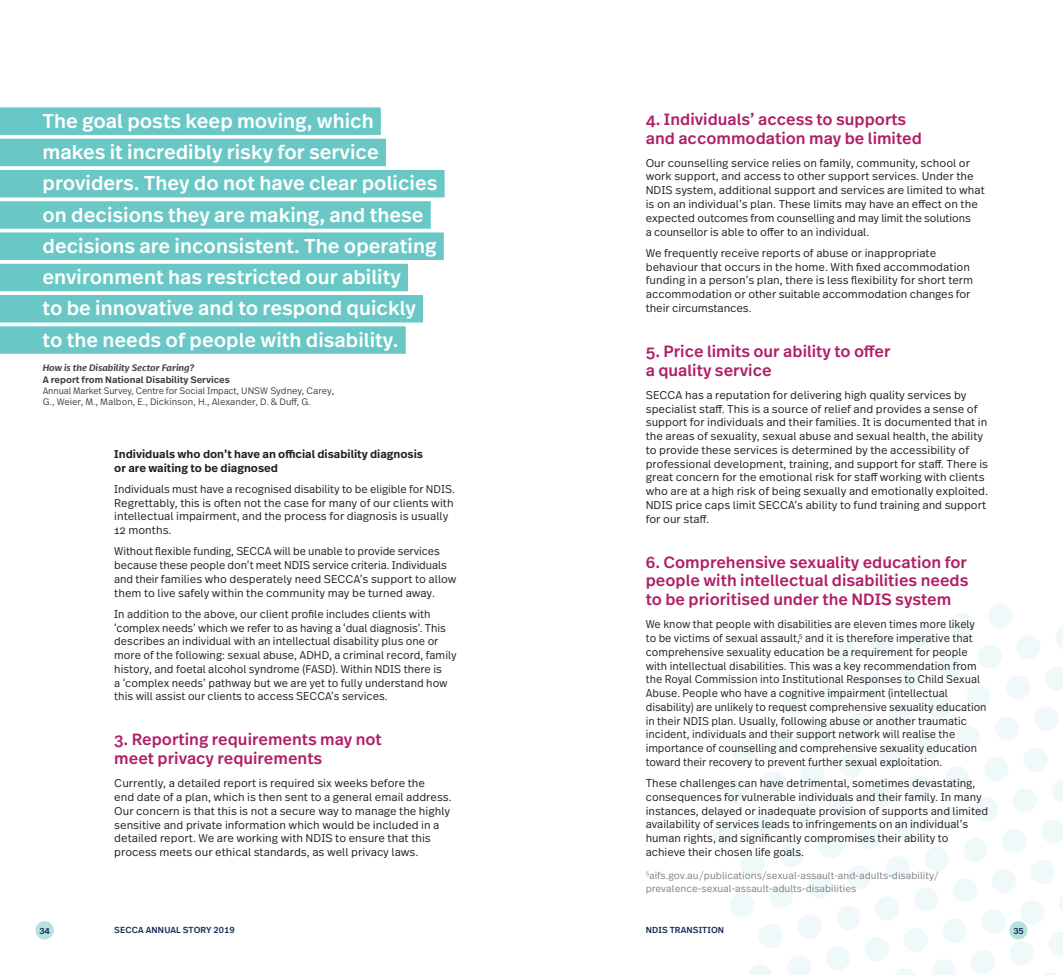
<style>
.page{position:relative;width:1063px;height:975px;background:#fff}
.page>*{position:absolute;margin:0;border:0;box-sizing:border-box;transform-origin:0 0}
.t1{font:500 20px/31.2px "Real Text Pro";color:#fff}
.t2{font:500 16.25px/18.8px "Real Text Pro";color:#b11f67}
.t3{font:300 11.25px/13.8px "Real Text Pro";color:#231f20}
.t4{font:300 11.25px/13.8px "Real Text Pro";color:#231f20;scale:.96 1}
.t5{font:600 11.25px/13.8px "Real Text Pro";color:#231f20}
.t6{font:300 10px/13.8px "Real Text Pro";color:#808285}
.t7{font:300 9.38px/11.2px "Real Text Pro";letter-spacing:-.01em;color:#414142;scale:.96 1}
.t8{font:600 9.38px "Real Text Pro";color:#414142}
.t9{font:italic 600 9.38px "Real Text Pro";color:#414142}
.t10{font:500 8.75px "Real Text Pro";letter-spacing:.01em;color:#102d54}
</style>
<div class="page">
<svg style="left:712px;top:604px;width:351px;height:370px"></svg>
<div style="left:0;top:107px;width:381px;height:28px;background:#69c8c6"></div>
<div style="left:0;top:139px;width:386px;height:27px;background:#69c8c6"></div>
<div style="left:0;top:170px;width:445px;height:27px;background:#69c8c6"></div>
<div style="left:0;top:201px;width:431px;height:28px;background:#69c8c6"></div>
<div style="left:0;top:232px;width:444px;height:28px;background:#69c8c6"></div>
<div style="left:0;top:264px;width:408px;height:27px;background:#69c8c6"></div>
<div style="left:0;top:295px;width:423px;height:27px;background:#69c8c6"></div>
<div style="left:0;top:326px;width:406px;height:28px;background:#69c8c6"></div>
<div style="left:35px;top:921px;width:19px;height:18px;background:#b5e1df;border-radius:50%"></div>
<div style="left:1009px;top:921px;width:19px;height:18px;background:#b5e1df;border-radius:50%"></div>
<p class="t1" style="left:43px;top:105px;width:396px">The goal posts keep moving, which makes it incredibly risky for service providers. They do not have clear policies on decisions they are making, and these decisions are inconsistent. The operating environment has restricted our ability<br>to be innovative and to respond quickly to the needs of people with disability.</p>
<p class="t9" style="left:43px;top:361px;width:153px">How is the Disability Sector Faring?</p>
<p class="t8" style="left:43px;top:372px;width:189px">A report from National Disability Services</p>
<p class="t7" style="left:43px;top:385px;width:305px">Annual Market Survey, Centre for Social Impact, UNSW Sydney, Carey,<br>G., Weier, M., Malbon, E., Dickinson, H., Alexander, D. &amp; Duff, G.</p>
<p class="t5" style="left:114px;top:446px;width:310px">Individuals who don’t have an official disability diagnosis or are waiting to be diagnosed</p>
<p class="t3" style="left:114px;top:481px;width:342px">Individuals must have a recognised disability to be eligible for NDIS.<br>Regrettably, this is often not the case for many of our clients with intellectual impairment, and the process for diagnosis is usually 12 months.</p>
<p class="t3" style="left:114px;top:544px;width:344px">Without flexible funding, SECCA will be unable to provide services because these people don’t meet NDIS service criteria. Individuals and their families who desperately need SECCA’s support to allow them to live safely within the community may be turned away.</p>
<p class="t3" style="left:114px;top:606px;width:344px">In addition to the above, our client profile includes clients with ‘complex needs’ which we refer to as having a ‘dual diagnosis’. This describes an individual with an intellectual disability plus one or more of the following: sexual abuse, ADHD, a criminal record, family history, and foetal alcohol syndrome (FASD). Within NDIS there is<br>a ‘complex needs’ pathway but we are yet to fully understand how this will assist our clients to access SECCA’s services.</p>
<h2 class="t2" style="left:114px;top:730px;width:269px">3. Reporting requirements may not meet privacy requirements</h2>
<p class="t3" style="left:114px;top:776px;width:339px">Currently, a detailed report is required six weeks before the<br>end date of a plan, which is then sent to a general email address.<br>Our concern is that this is not a secure way to manage the highly sensitive and private information which would be included in a detailed report. We are working with NDIS to ensure that this process meets our ethical standards, as well privacy laws.</p>
<h2 class="t2" style="left:646px;top:109px;width:278px">4. Individuals’ access to supports and accommodation may be limited</h2>
<p class="t3" style="left:646px;top:155px;width:341px">Our counselling service relies on family, community, school or work support, and access to other support services. Under the NDIS system, additional support and services are limited to what is on an individual’s plan. These limits may have an effect on the expected outcomes from counselling and may limit the solutions<br>a counsellor is able to offer to an individual.</p>
<p class="t3" style="left:646px;top:245px;width:329px">We frequently receive reports of abuse or inappropriate behaviour that occurs in the home. With fixed accommodation funding in a person’s plan, there is less flexibility for short term accommodation or other suitable accommodation changes for their circumstances.</p>
<h2 class="t2" style="left:646px;top:341px;width:246px">5. Price limits our ability to offer a quality service</h2>
<p class="t3" style="left:646px;top:387px;width:344px">SECCA has a reputation for delivering high quality services by specialist staff. This is a source of relief and provides a sense of support for individuals and their families. It is documented that in the areas of sexuality, sexual abuse and sexual health, the ability to provide these services is determined by the accessibility of professional development, training, and support for staff. There is great concern for the emotional risk for staff working with clients who are at a high risk of being sexually and emotionally exploited.<br>NDIS price caps limit SECCA’s ability to fund training and support for our staff.</p>
<h2 class="t2" style="left:646px;top:552px;width:324px;text-align:justify">6. Comprehensive sexuality education for people with intellectual disabilities needs to be prioritised under the NDIS system</h2>
<p class="t4" style="left:646px;top:617px;width:357px">We know that people with disabilities are eleven times more likely to be victims of sexual assault,<sup>5</sup> and it is therefore imperative that comprehensive sexuality education be a requirement for people with intellectual disabilities. This was a key recommendation from the Royal Commission into Institutional Responses to Child Sexual Abuse. People who have a cognitive impairment (intellectual disability) are unlikely to request comprehensive sexuality education in their NDIS plan. Usually, following abuse or another traumatic incident, individuals and their support network will realise the importance of counselling and comprehensive sexuality education toward their recovery to prevent further sexual exploitation.</p>
<p class="t3" style="left:646px;top:775px;width:344px">These challenges can have detrimental, sometimes devastating, consequences for vulnerable individuals and their family. In many instances, delayed or inadequate provision of supports and limited availability of services leads to infringements on an individual’s human rights, and significantly compromises their ability to achieve their chosen life goals.</p>
<p class="t6" style="left:646px;top:867px;width:295px"><sup>5</sup>aifs.gov.au/publications/sexual-assault-and-adults-disability/ prevalence-sexual-assault-adults-disabilities</p>
<p class="t10" style="left:39px;top:924px;width:12px">34</p>
<p class="t10" style="left:114px;top:923px;width:122px">SECCA ANNUAL STORY 2019</p>
<p class="t10" style="left:1013px;top:924px;width:12px">35</p>
<p class="t10" style="left:646px;top:923px;width:80px">NDIS TRANSITION</p>
</div>
